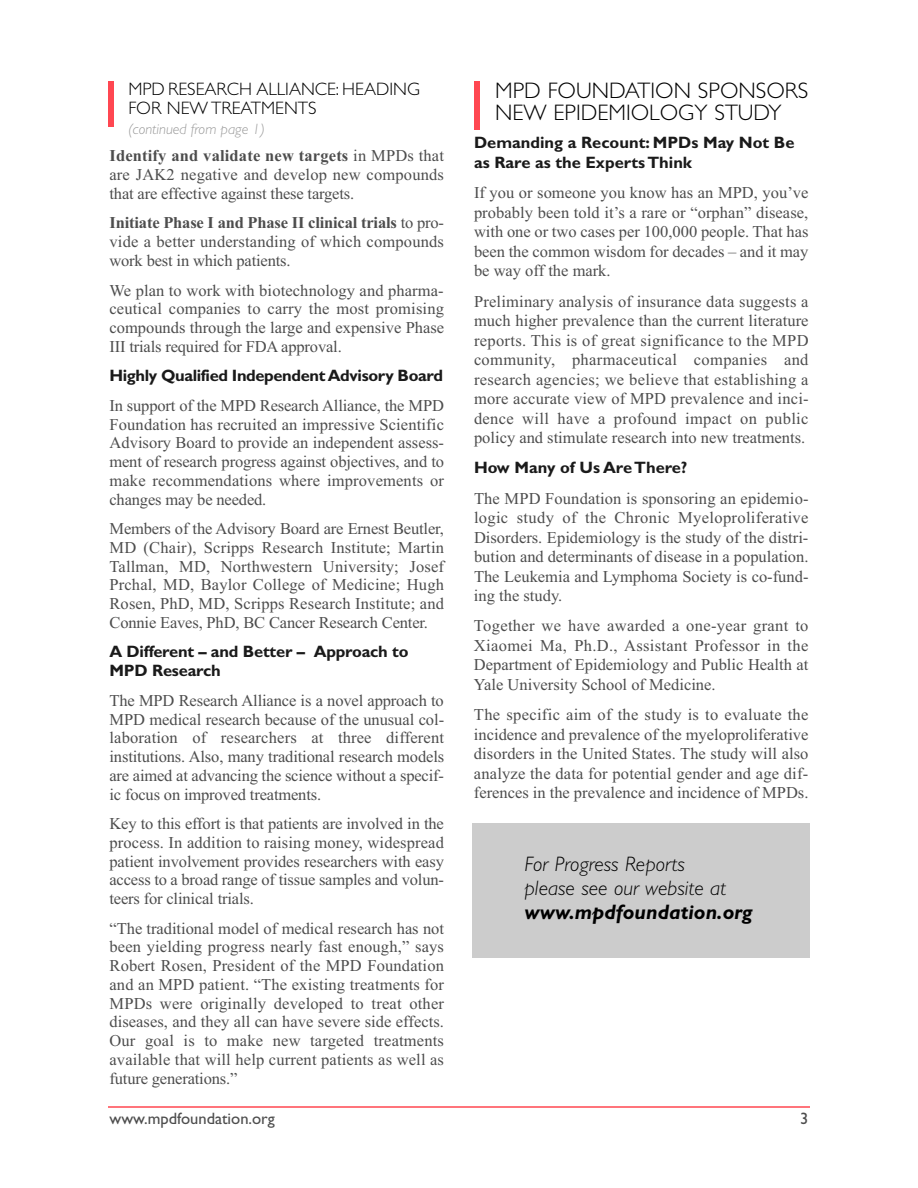
<style>
.page{position:relative;width:918px;height:1188px;background:#fff}
.page>*{position:absolute;margin:0;border:0;box-sizing:border-box;transform-origin:0 0}
.t1{font:300 22.5px/22.5px "Gill Sans";color:#000}
.t2{font:italic 300 21px/24px "Gill Sans";color:#000}
.t3{font:italic 700 21px "Gill Sans";color:#000}
.t4{font:300 18px/19.5px "Gill Sans";color:#000}
.t5{font:16.5px/18.8px "Times New Roman";color:#4d4d4d;text-align:justify}
.t6{font:700 16.5px/18.8px "Gill Sans";letter-spacing:-.01em;color:#1a1a1a}
.t7{font:16.5px "Gill Sans";color:#4d4d4d}
.t8{font:italic 300 15px "Gill Sans";color:#999}
.s1{font-weight:700}
</style>
<div class="page">
<hr style="left:108px;top:1106px;width:702px;height:2px;background:#ff4751">
<div style="left:475px;top:81px;width:5px;height:48px;background:#ff4751"></div>
<div style="left:108px;top:81px;width:5px;height:45px;background:#ff4751"></div>
<div style="left:472px;top:824px;width:338px;height:134px;background:#ccc"></div>
<p class="t4" style="left:128px;top:81px;width:293px">MPD RESEARCH ALLIANCE: HEADING<br>FOR NEW TREATMENTS</p>
<p class="t8" style="left:128px;top:123px;width:138px">(continued from page 1)</p>
<p class="t5" style="left:109px;top:146px;width:336px"><span class="s1">Identify and validate new targets</span> in MPDs that are JAK2 negative and develop new compounds that are effective against these targets.</p>
<p class="t5" style="left:110px;top:213px;width:336px"><span class="s1">Initiate Phase I and Phase II clinical trials</span> to pro&shy;vide a better understanding of which compounds work best in which patients.</p>
<p class="t5" style="left:110px;top:280px;width:336px">We plan to work with biotechnology and pharma&shy;ceutical companies to carry the most promising compounds through the large and expensive Phase III trials required for FDA approval.</p>
<p class="t6" style="left:110px;top:368px;width:335px">Highly Qualified Independent Advisory Board</p>
<p class="t5" style="left:110px;top:396px;width:336px">In support of the MPD Research Alliance, the MPD Foundation has recruited an impressive Scientific Advisory Board to provide an independent assess&shy;ment of research progress against objectives, and to make recommendations where improvements or changes may be needed.</p>
<p class="t5" style="left:110px;top:519px;width:336px">Members of the Advisory Board are Ernest Beutler, MD (Chair), Scripps Research Institute; Martin Tallman, MD, Northwestern University; Josef Prchal, MD, Baylor College of Medicine; Hugh Rosen, PhD, MD, Scripps Research Institute; and Connie Eaves, PhD, BC Cancer Research Center.</p>
<p class="t6" style="left:110px;top:644px;width:300px">A Different – and Better – Approach to<br>MPD Research</p>
<p class="t5" style="left:110px;top:691px;width:336px">The MPD Research Alliance is a novel approach to MPD medical research because of the unusual col&shy;laboration of researchers at three different institutions. Also, many traditional research models are aimed at advancing the science without a specif&shy;ic focus on improved treatments.</p>
<p class="t5" style="left:110px;top:814px;width:336px">Key to this effort is that patients are involved in the process. In addition to raising money, widespread patient involvement provides researchers with easy access to a broad range of tissue samples and volun&shy;teers for clinical trials.</p>
<p class="t5" style="left:110px;top:919px;width:336px">“The traditional model of medical research has not been yielding progress nearly fast enough,” says Robert Rosen, President of the MPD Foundation and an MPD patient. “The existing treatments for MPDs were originally developed to treat other diseases, and they all can have severe side effects.<br>Our goal is to make new targeted treatments available that will help current patients as well as future generations.”</p>
<h1 class="t1" style="left:495px;top:81px;width:315px">MPD FOUNDATION SPONSORS<br>NEW EPIDEMIOLOGY STUDY</h1>
<p class="t6" style="left:474px;top:135px;width:322px;line-height:19.5px">Demanding a Recount: MPDs May Not Be as Rare as the Experts Think</p>
<p class="t5" style="left:474px;top:183px;width:336px;line-height:19.5px">If you or someone you know has an MPD, you’ve probably been told it’s a rare or “orphan” disease, with one or two cases per 100,000 people. That has been the common wisdom for decades – and it may be way off the mark.</p>
<p class="t5" style="left:474px;top:291px;width:336px;line-height:19.5px">Preliminary analysis of insurance data suggests a much higher prevalence than the current literature reports. This is of great significance to the MPD community, pharmaceutical companies and research agencies; we believe that establishing a more accurate view of MPD prevalence and inci&shy;dence will have a profound impact on public policy and stimulate research into new treatments.</p>
<p class="t6" style="left:474px;top:460px;width:215px">How Many of Us Are There?</p>
<p class="t5" style="left:474px;top:488px;width:336px;line-height:19.5px">The MPD Foundation is sponsoring an epidemio&shy;logic study of the Chronic Myeloproliferative Disorders. Epidemiology is the study of the distri&shy;bution and determinants of disease in a population.<br>The Leukemia and Lymphoma Society is co-fund&shy;ing the study.</p>
<p class="t5" style="left:474px;top:616px;width:336px;line-height:19.5px">Together we have awarded a one-year grant to Xiaomei Ma, Ph.D., Assistant Professor in the Department of Epidemiology and Public Health at Yale University School of Medicine.</p>
<p class="t5" style="left:474px;top:705px;width:336px;line-height:19.5px">The specific aim of the study is to evaluate the incidence and prevalence of the myeloproliferative disorders in the United States. The study will also analyze the data for potential gender and age dif&shy;ferences in the prevalence and incidence of MPDs.</p>
<p class="t2" style="left:524px;top:854px;width:203px">For Progress Reports please see our website at</p>
<p class="t3" style="left:524px;top:904px;width:230px">www.mpdfoundation.org</p>
<p class="t7" style="left:110px;top:1112px;width:167px">www.mpdfoundation.org</p>
<p class="t7" style="left:800px;top:1112px;width:10px">3</p>
</div>
